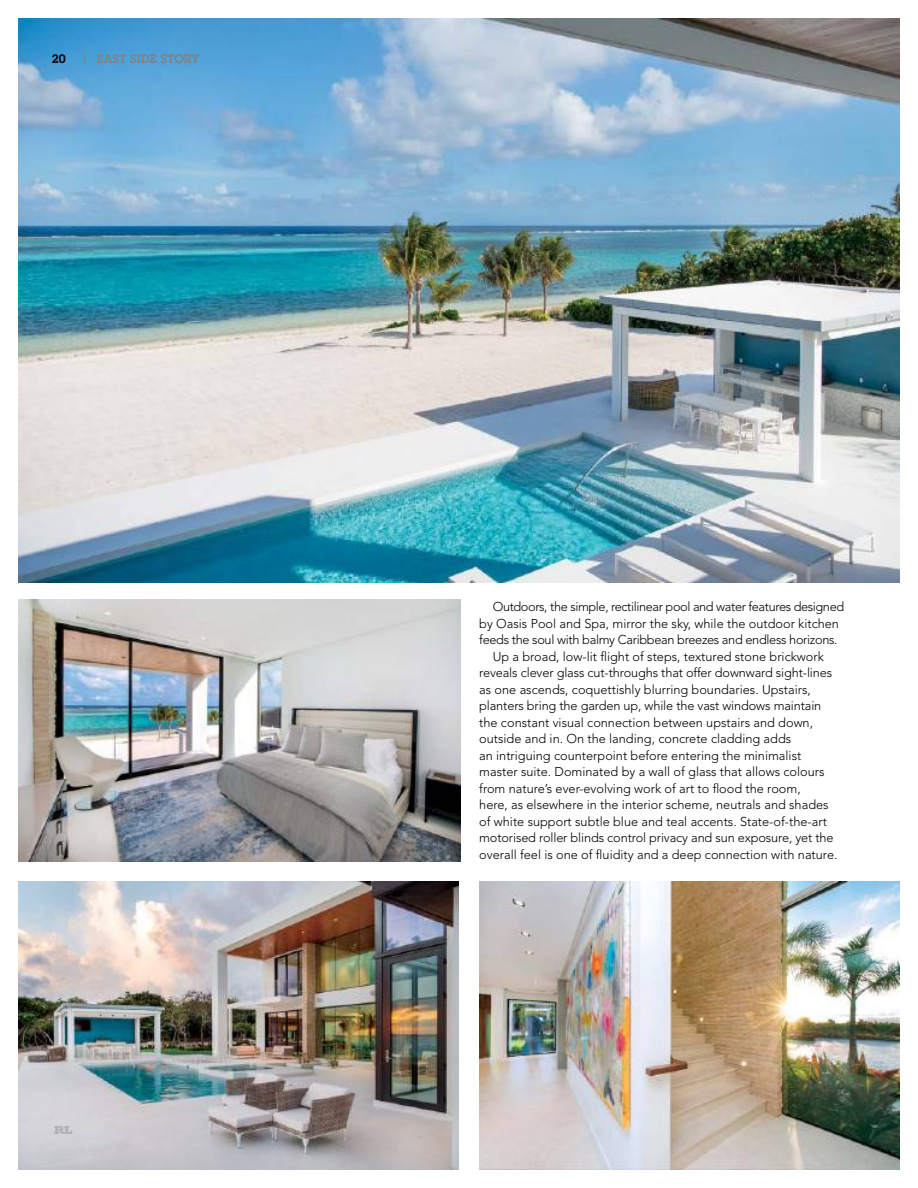
<style>
.page{position:relative;width:918px;height:1188px;background:#fff}
.page>*{position:absolute;margin:0;border:0;box-sizing:border-box;transform-origin:0 0}
.t1{font:300 12.75px "Avenir";color:#000}
.t2{font:300 12.75px "Avenir";letter-spacing:-.03em;color:#000}
.t3{font:300 12.75px "Avenir";letter-spacing:-.025em;color:#000}
.t4{font:600 12px "Lubalin Graph";letter-spacing:.01em;color:#808284}
.t5{font:800 12px "Rockwell";color:#b1b3b5}
.s1{color:#000}
</style>
<div class="page">
<img style="left:19px;top:19px;width:880px;height:563px">
<img style="left:19px;top:600px;width:441px;height:262px">
<img style="left:19px;top:881px;width:440px;height:288px">
<img style="left:479px;top:881px;width:420px;height:288px">
<p class="t4" style="left:52px;top:51px;width:149px"><span class="s1">20</span> | EAST SIDE STORY</p>
<p class="t5" style="left:54px;top:1123px;width:20px">RL</p>
<p class="t2" style="left:493px;top:599px;width:353px">Outdoors, the simple, rectilinear pool and water features designed</p>
<p class="t1" style="left:479px;top:616px;width:361px">by Oasis Pool and Spa, mirror the sky, while the outdoor kitchen</p>
<p class="t3" style="left:479px;top:632px;width:360px">feeds the soul with balmy Caribbean breezes and endless horizons.</p>
<p class="t1" style="left:493px;top:649px;width:333px">Up a broad, low-lit flight of steps, textured stone brickwork</p>
<p class="t1" style="left:479px;top:665px;width:354px">reveals clever glass cut-throughs that offer downward sight-lines</p>
<p class="t1" style="left:479px;top:682px;width:333px">as one ascends, coquettishly blurring boundaries. Upstairs,</p>
<p class="t1" style="left:479px;top:698px;width:344px">planters bring the garden up, while the vast windows maintain</p>
<p class="t1" style="left:479px;top:715px;width:335px">the constant visual connection between upstairs and down,</p>
<p class="t1" style="left:479px;top:731px;width:314px">outside and in. On the landing, concrete cladding adds</p>
<p class="t1" style="left:479px;top:748px;width:324px">an intriguing counterpoint before entering the minimalist</p>
<p class="t1" style="left:479px;top:764px;width:347px">master suite. Dominated by a wall of glass that allows colours</p>
<p class="t1" style="left:479px;top:781px;width:323px">from nature’s ever-evolving work of art to flood the room,</p>
<p class="t1" style="left:479px;top:797px;width:351px">here, as elsewhere in the interior scheme, neutrals and shades</p>
<p class="t1" style="left:479px;top:814px;width:349px">of white support subtle blue and teal accents. State-of-the-art</p>
<p class="t1" style="left:479px;top:830px;width:356px">motorised roller blinds control privacy and sun exposure, yet the</p>
<p class="t1" style="left:479px;top:847px;width:360px">overall feel is one of fluidity and a deep connection with nature.</p>
</div>
